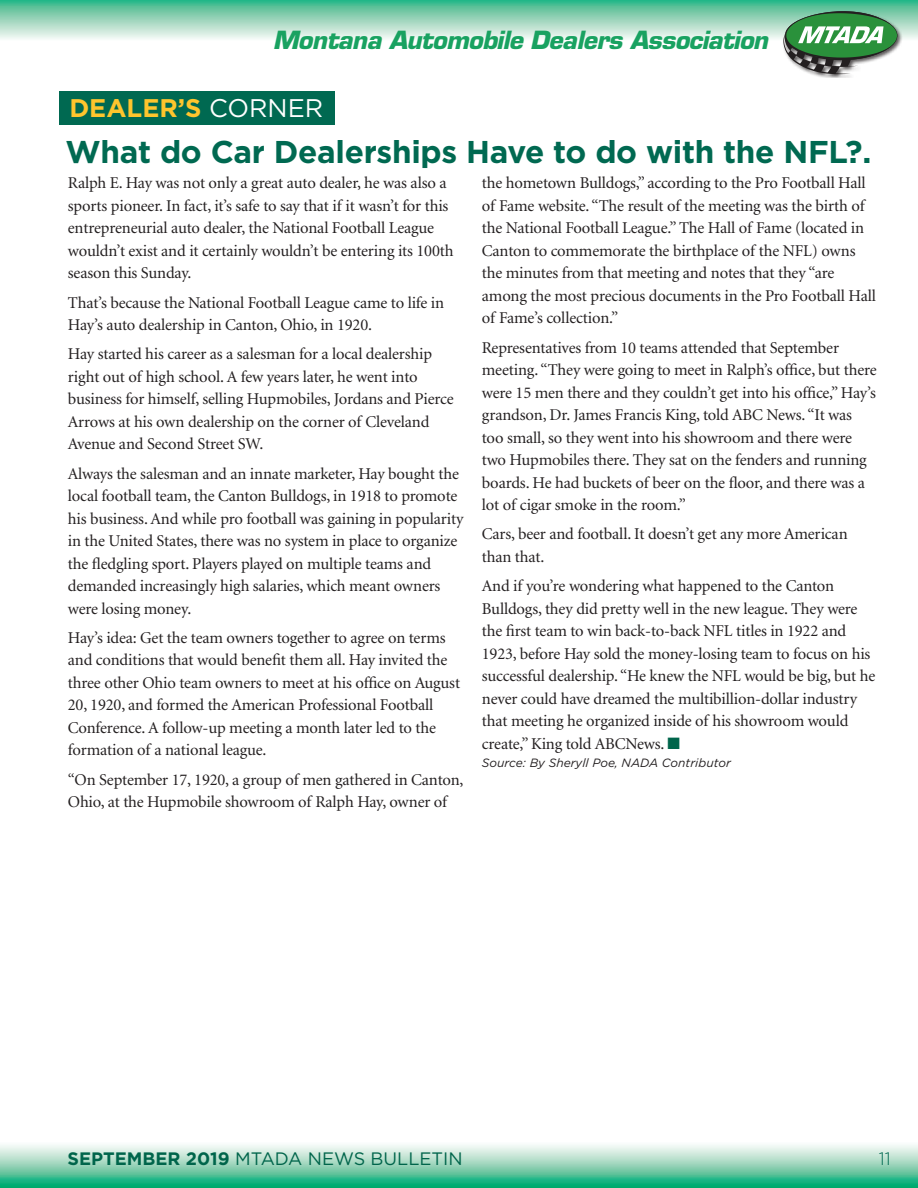
<style>
.page{position:relative;width:918px;height:1188px;background:#fff}
.page>*{position:absolute;margin:0;border:0;box-sizing:border-box;transform-origin:0 0}
.t1{font:700 31.5px "Gotham";letter-spacing:-.01em;color:#006951}
.t2{font:700 25.5px "Gotham";color:#ffc52d}
.t3{font:italic 700 24.45px "Eurostile";letter-spacing:-.02em;color:#19a261}
.t4{font:18px "Gotham";color:#00654b}
.t5{font:300 18px "Gotham";color:#006951}
.t6{font:16.5px/22.5px "Minion";letter-spacing:-.01em;color:#231f20}
.t7{font:italic 12px "Gotham";color:#231f20}
.s1{font-weight:400;color:#fff}
.s2{color:#00654b}
.s3{font-weight:700}
</style>
<div class="page">
<svg style="left:0;top:1145px;width:918px;height:43px;background:#82d0b2"></svg>
<svg style="left:0;top:0;width:918px;height:39px;background:#93d4ba"></svg>
<div style="left:782px;top:10px;width:121px;height:68px;background:#231f20;opacity:.75"></div>
<svg style="left:783px;top:11px;width:114px;height:63px"></svg>
<div style="left:59px;top:91px;width:275px;height:34px;background:#006951"></div>
<h3 class="t3" style="left:273px;top:25px;width:497px">Montana Automobile Dealers Association</h3>
<h2 class="t2" style="left:69px;top:93px;width:255px">DEALER’S <span class="s1">CORNER</span></h2>
<h1 class="t1" style="left:66px;top:133px;width:807px">What do Car Dealerships Have to do with the NFL?.</h1>
<p class="t6" style="left:68px;top:172px;width:387px">Ralph E. Hay was not only a great auto dealer, he was also a sports pioneer. In fact, it’s safe to say that if it wasn’t for this entrepreneurial auto dealer, the National Football League wouldn’t exist and it certainly wouldn’t be entering its 100th season this Sunday.</p>
<p class="t6" style="left:68px;top:292px;width:378px">That’s because the National Football League came to life in<br>Hay’s auto dealership in Canton, Ohio, in 1920.</p>
<p class="t6" style="left:68px;top:343px;width:387px">Hay started his career as a salesman for a local dealership right out of high school. A few years later, he went into business for himself, selling Hupmobiles, Jordans and Pierce Arrows at his own dealership on the corner of Cleveland Avenue and Second Street SW.</p>
<p class="t6" style="left:68px;top:463px;width:397px">Always the salesman and an innate marketer, Hay bought the local football team, the Canton Bulldogs, in 1918 to promote his business. And while pro football was gaining in popularity in the United States, there was no system in place to organize the fledgling sport. Players played on multiple teams and demanded increasingly high salaries, which meant owners were losing money.</p>
<p class="t6" style="left:68px;top:627px;width:394px">Hay’s idea: Get the team owners together to agree on terms and conditions that would benefit them all. Hay invited the three other Ohio team owners to meet at his office on August 20, 1920, and formed the American Professional Football Conference. A follow-up meeting a month later led to the formation of a national league.</p>
<p class="t6" style="left:68px;top:769px;width:397px">“On September 17, 1920, a group of men gathered in Canton,<br>Ohio, at the Hupmobile showroom of Ralph Hay, owner of</p>
<p class="t6" style="left:482px;top:172px;width:396px">the hometown Bulldogs,” according to the Pro Football Hall of Fame website. “The result of the meeting was the birth of the National Football League.” The Hall of Fame (located in Canton to commemorate the birthplace of the NFL) owns the minutes from that meeting and notes that they “are among the most precious documents in the Pro Football Hall of Fame’s collection.”</p>
<p class="t6" style="left:482px;top:337px;width:396px">Representatives from 10 teams attended that September meeting. “They were going to meet in Ralph’s office, but there were 15 men there and they couldn’t get into his office,” Hay’s grandson, Dr. James Francis King, told ABC News. “It was too small, so they went into his showroom and there were two Hupmobiles there. They sat on the fenders and running boards. He had buckets of beer on the floor, and there was a lot of cigar smoke in the room.”</p>
<p class="t6" style="left:482px;top:524px;width:367px">Cars, beer and football. It doesn’t get any more American than that.</p>
<p class="t6" style="left:482px;top:575px;width:395px">And if you’re wondering what happened to the Canton Bulldogs, they did pretty well in the new league. They were the first team to win back-to-back NFL titles in 1922 and 1923, before Hay sold the money-losing team to focus on his successful dealership. “He knew the NFL would be big, but he never could have dreamed the multibillion-dollar industry that meeting he organized inside of his showroom would create,” King told ABCNews. <span class="s2">■</span></p>
<p class="t7" style="left:482px;top:756px;width:251px">Source: By Sheryll Poe, NADA Contributor</p>
<p class="t4" style="left:68px;top:1149px;width:397px"><span class="s3">SEPTEMBER 2019</span> MTADA NEWS BULLETIN</p>
<p class="t5" style="left:879px;top:1149px;width:14px">11</p>
</div>
